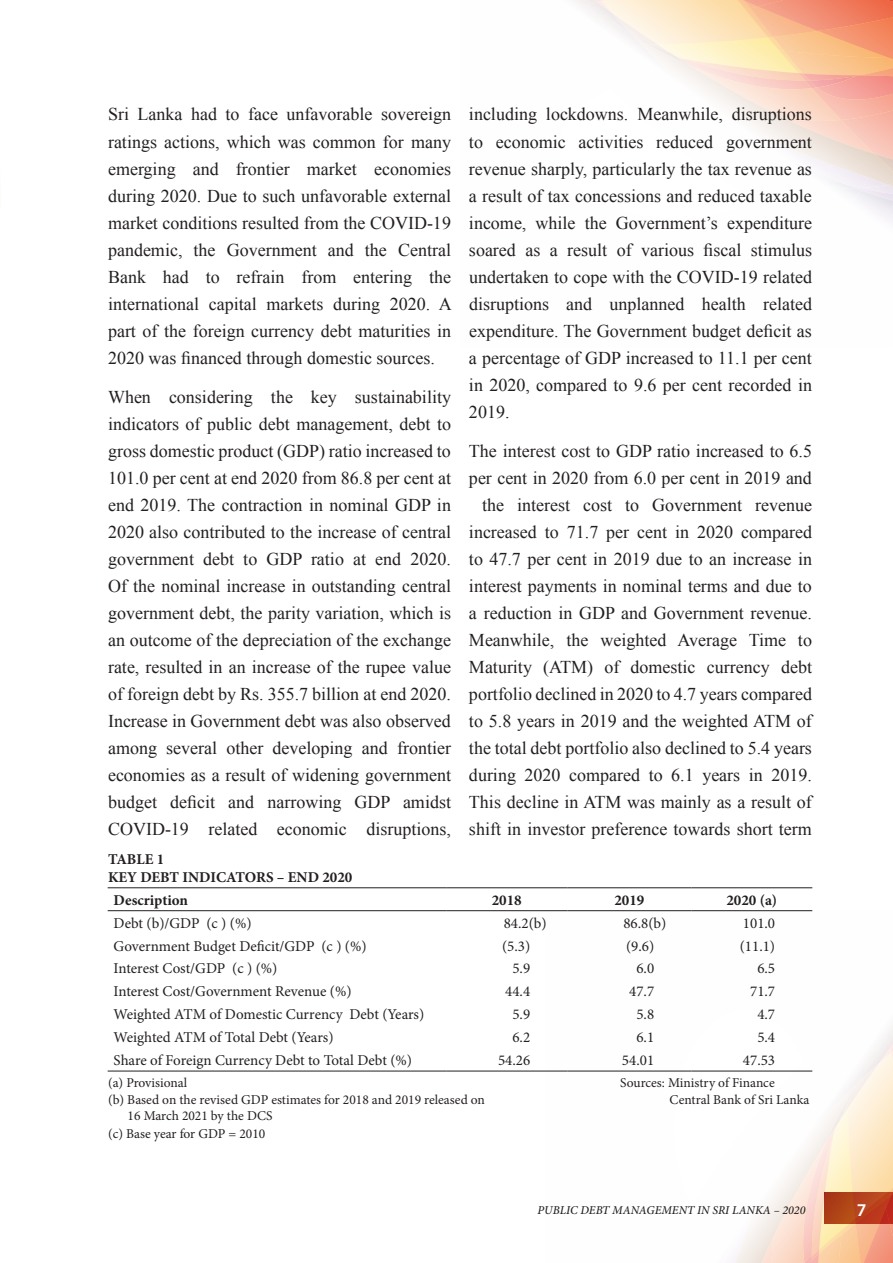
<style>
.page{position:relative;width:893px;height:1263px;background:#fff}
.page>*{position:absolute;margin:0;border:0;box-sizing:border-box;transform-origin:0 0}
.t1{font:18px/27px "Times New Roman";color:#231f20;text-align:justify}
.t2{font:600 18px "Myriad Pro";color:#fff}
.t3{font:15px "Minion Pro";color:#231f20}
.t4{font:700 15px/18px "Minion Pro";color:#231f20}
.t5{font:13.5px/18px "Minion Pro";color:#231f20}
.t6{font:italic 500 12px "Minion Pro";color:#231f20}
</style>
<div class="page">
<svg style="left:813px;top:1037px;width:80px;height:226px;background:#eebe9c"></svg>
<img style="left:656px;top:1070px;width:174px;height:191px">
<img style="left:669px;top:1070px;width:151px;height:158px">
<img style="left:657px;top:1228px;width:15px;height:33px">
<img style="left:672px;top:1070px;width:147px;height:167px">
<img style="left:662px;top:1237px;width:15px;height:24px">
<img style="left:677px;top:1070px;width:136px;height:193px">
<img style="left:692px;top:1070px;width:14px;height:164px">
<img style="left:706px;top:1070px;width:101px;height:193px">
<img style="left:713px;top:1070px;width:94px;height:172px">
<img style="left:724px;top:1091px;width:67px;height:116px">
<img style="left:739px;top:1117px;width:29px;height:50px">
<img style="left:773px;top:1037px;width:76px;height:123px">
<img style="left:848px;top:1037px;width:39px;height:36px">
<img style="left:885px;top:1033px;width:8px;height:4px">
<img style="left:888px;top:1026px;width:5px;height:10px">
<svg style="left:586px;top:0;width:307px;height:191px;background:#f7c6a7"></svg>
<img style="left:855px;top:183px;width:6px;height:4px">
<img style="left:586px;top:73px;width:201px;height:118px">
<img style="left:821px;top:187px;width:40px;height:22px">
<img style="left:601px;top:79px;width:220px;height:112px">
<img style="left:611px;top:120px;width:172px;height:71px">
<img style="left:821px;top:178px;width:34px;height:10px">
<img style="left:616px;top:85px;width:210px;height:102px">
<img style="left:617px;top:86px;width:174px;height:93px">
<img style="left:640px;top:101px;width:116px;height:67px">
<img style="left:666px;top:124px;width:50px;height:29px">
<img style="left:586px;top:43px;width:123px;height:77px">
<img style="left:586px;top:5px;width:36px;height:40px">
<img style="left:581px;top:4px;width:5px;height:4px">
<hr style="left:108px;top:1071px;width:338px;height:1px;background:#231f20">
<hr style="left:446px;top:1071px;width:121px;height:1px;background:#231f20">
<hr style="left:567px;top:1071px;width:124px;height:1px;background:#231f20">
<hr style="left:691px;top:1071px;width:121px;height:1px;background:#231f20">
<hr style="left:108px;top:887px;width:338px;height:1px;background:#231f20">
<hr style="left:446px;top:887px;width:121px;height:1px;background:#231f20">
<hr style="left:567px;top:887px;width:124px;height:1px;background:#231f20">
<hr style="left:691px;top:887px;width:121px;height:1px;background:#231f20">
<hr style="left:108px;top:910px;width:338px;height:1px;background:#231f20">
<hr style="left:446px;top:910px;width:121px;height:1px;background:#231f20">
<hr style="left:567px;top:910px;width:124px;height:1px;background:#231f20">
<hr style="left:691px;top:910px;width:121px;height:1px;background:#231f20">
<p class="t1" style="left:108px;top:101px;width:345px">Sri Lanka had to face unfavorable sovereign ratings actions, which was common for many emerging and frontier market economies during 2020. Due to such unfavorable external market conditions resulted from the COVID-19 pandemic, the Government and the Central Bank had to refrain from entering the international capital markets during 2020. A part of the foreign currency debt maturities in 2020 was financed through domestic sources.</p>
<p class="t1" style="left:108px;top:383px;width:344px">When considering the key sustainability indicators of public debt management, debt to gross domestic product (GDP) ratio increased to 101.0 per cent at end 2020 from 86.8 per cent at end 2019. The contraction in nominal GDP in 2020 also contributed to the increase of central government debt to GDP ratio at end 2020.<br>Of the nominal increase in outstanding central government debt, the parity variation, which is an outcome of the depreciation of the exchange rate, resulted in an increase of the rupee value of foreign debt by Rs. 355.7 billion at end 2020.<br>Increase in Government debt was also observed among several other developing and frontier economies as a result of widening government budget deficit and narrowing GDP amidst COVID-19 related economic disruptions,</p>
<p class="t1" style="left:469px;top:101px;width:345px">including lockdowns. Meanwhile, disruptions to economic activities reduced government revenue sharply, particularly the tax revenue as a result of tax concessions and reduced taxable income, while the Government’s expenditure soared as a result of various fiscal stimulus undertaken to cope with the COVID-19 related disruptions and unplanned health related expenditure. The Government budget deficit as a percentage of GDP increased to 11.1 per cent in 2020, compared to 9.6 per cent recorded in 2019.</p>
<p class="t1" style="left:469px;top:437px;width:344px;text-align:right">The interest cost to GDP ratio increased to 6.5 per cent in 2020 from 6.0 per cent in 2019 and the interest cost to Government revenue increased to 71.7 per cent in 2020 compared to 47.7 per cent in 2019 due to an increase in interest payments in nominal terms and due to a reduction in GDP and Government revenue.<br>Meanwhile, the weighted Average Time to Maturity (ATM) of domestic currency debt portfolio declined in 2020 to 4.7 years compared to 5.8 years in 2019 and the weighted ATM of the total debt portfolio also declined to 5.4 years during 2020 compared to 6.1 years in 2019.<br>This decline in ATM was mainly as a result of shift in investor preference towards short term</p>
<p class="t4" style="left:108px;top:850px;width:246px">TABLE 1<br>KEY DEBT INDICATORS – END 2020</p>
<p class="t4" style="left:114px;top:891px;width:76px">Description</p>
<p class="t4" style="left:492px;top:891px;width:31px">2018</p>
<p class="t4" style="left:614px;top:891px;width:31px">2019</p>
<p class="t4" style="left:726px;top:891px;width:52px">2020 (a)</p>
<p class="t3" style="left:114px;top:913px;width:139px">Debt (b)/GDP (c ) (%)</p>
<p class="t3" style="left:504px;top:913px;width:45px">84.2(b)</p>
<p class="t3" style="left:623px;top:913px;width:45px">86.8(b)</p>
<p class="t3" style="left:743px;top:913px;width:34px">101.0</p>
<p class="t3" style="left:114px;top:936px;width:255px">Government Budget Deficit/GDP (c ) (%)</p>
<p class="t3" style="left:502px;top:936px;width:30px">(5.3)</p>
<p class="t3" style="left:626px;top:936px;width:30px">(9.6)</p>
<p class="t3" style="left:740px;top:936px;width:37px">(11.1)</p>
<p class="t3" style="left:114px;top:958px;width:165px">Interest Cost/GDP (c ) (%)</p>
<p class="t3" style="left:512px;top:958px;width:19px">5.9</p>
<p class="t3" style="left:636px;top:958px;width:19px">6.0</p>
<p class="t3" style="left:757px;top:958px;width:19px">6.5</p>
<p class="t3" style="left:114px;top:981px;width:239px">Interest Cost/Government Revenue (%)</p>
<p class="t3" style="left:505px;top:981px;width:27px">44.4</p>
<p class="t3" style="left:629px;top:981px;width:27px">47.7</p>
<p class="t3" style="left:750px;top:981px;width:27px">71.7</p>
<p class="t3" style="left:114px;top:1004px;width:312px">Weighted ATM of Domestic Currency Debt (Years)</p>
<p class="t3" style="left:512px;top:1004px;width:19px">5.9</p>
<p class="t3" style="left:636px;top:1004px;width:19px">5.8</p>
<p class="t3" style="left:757px;top:1004px;width:19px">4.7</p>
<p class="t3" style="left:114px;top:1027px;width:221px">Weighted ATM of Total Debt (Years)</p>
<p class="t3" style="left:512px;top:1027px;width:19px">6.2</p>
<p class="t3" style="left:636px;top:1027px;width:19px">6.1</p>
<p class="t3" style="left:757px;top:1027px;width:19px">5.4</p>
<p class="t3" style="left:114px;top:1050px;width:300px">Share of Foreign Currency Debt to Total Debt (%)</p>
<p class="t3" style="left:498px;top:1050px;width:34px">54.26</p>
<p class="t3" style="left:622px;top:1050px;width:34px">54.01</p>
<p class="t3" style="left:743px;top:1050px;width:34px">47.53</p>
<p class="t5" style="left:108px;top:1074px;width:81px">(a) Provisional</p>
<p class="t5" style="left:620px;top:1074px;width:156px">Sources: Ministry of Finance</p>
<p class="t5" style="left:108px;top:1090px;width:378px">(b) Based on the revised GDP estimates for 2018 and 2019 released on</p>
<p class="t5" style="left:669px;top:1090px;width:142px">Central Bank of Sri Lanka</p>
<p class="t5" style="left:108px;top:1106px;width:166px;text-indent:20px">16 March 2021 by the DCS (c) Base year for GDP = 2010</p>
<p class="t6" style="left:537px;top:1202px;width:269px">PUBLIC DEBT MANAGEMENT IN SRI LANKA – 2020</p>
<p class="t2" style="left:857px;top:1198px;width:11px">7</p>
</div>
